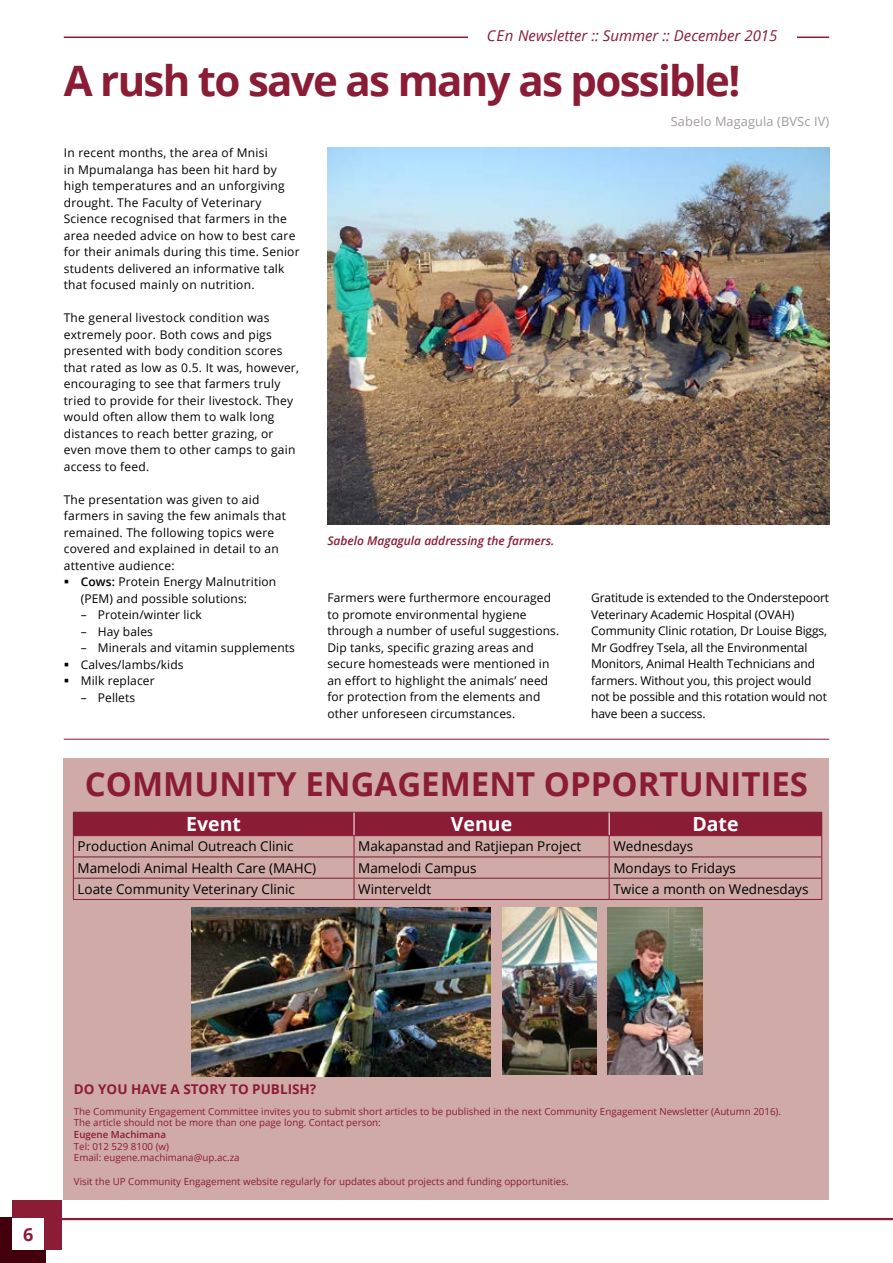
<style>
.page{position:relative;width:893px;height:1263px;background:#fff}
.page>*{position:absolute;margin:0;border:0;box-sizing:border-box;transform-origin:0 0}
.t1{font:700 42px "Open Sans";letter-spacing:-.04em;color:#8a1c35}
.t2{font:700 33px "Open Sans";color:#8a1c35}
.t3{font:700 19.5px "Open Sans";color:#fff}
.t4{font:700 18px "Open Sans";color:#8a1c35}
.t5{font:italic 15px "Open Sans";color:#8a1c35}
.t6{font:13.5px "Open Sans";color:#000}
.t7{font:700 13.5px "Open Sans";color:#8a1c35}
.t8{font:12.75px "Open Sans";letter-spacing:.01em;color:#a19c9b}
.t9{font:12px/16.5px "Open Sans";letter-spacing:.02em;color:#000}
.t10{font:12px/16.5px "Open Sans";letter-spacing:-.01em;color:#000}
.t11{font:italic 600 12px "Open Sans";color:#8a1c35}
.t12{font:9.75px/11.7px "Open Sans";color:#8a1c35}
.t13{font:600 9.75px "Open Sans";color:#8a1c35}
.s1{font-weight:600}
</style>
<div class="page">
<hr style="left:64px;top:37px;width:765px;height:1px;background:#8a1c35">
<hr style="left:56px;top:1218px;width:837px;height:2px;background:#8a1c35">
<div style="left:0;top:1217px;width:46px;height:46px;background:#43000d"></div>
<div style="left:12px;top:1200px;width:50px;height:50px;background:#8a1c35"></div>
<div style="left:12px;top:1218px;width:32px;height:32px;background:#fff"></div>
<div style="left:468px;top:29px;width:329px;height:19px;background:#fff"></div>
<div style="left:64px;top:758px;width:765px;height:441px;background:#d0aaa7"></div>
<svg style="left:73px;top:812px;width:749px;height:87px"></svg>
<hr style="left:73px;top:899px;width:281px;height:1px;background:#8a1c35">
<hr style="left:354px;top:899px;width:255px;height:1px;background:#8a1c35">
<hr style="left:609px;top:899px;width:213px;height:1px;background:#8a1c35">
<img style="left:192px;top:908px;width:299px;height:168px">
<img style="left:502px;top:908px;width:95px;height:166px">
<img style="left:608px;top:908px;width:94px;height:166px">
<hr style="left:64px;top:739px;width:765px;height:1px;background:#8a1c35">
<img style="left:327px;top:148px;width:502px;height:376px">
<p class="t5" style="left:487px;top:25px;width:292px">CEn Newsletter :: Summer :: December 2015</p>
<h1 class="t1" style="left:64px;top:51px;width:678px">A rush to save as many as possible!</h1>
<p class="t8" style="left:671px;top:113px;width:160px">Sabelo Magagula (BVSc IV)</p>
<p class="t9" style="left:64px;top:144px;width:237px">In recent months, the area of Mnisi<br>in Mpumalanga has been hit hard by high temperatures and an unforgiving drought. The Faculty of Veterinary Science recognised that farmers in the area needed advice on how to best care for their animals during this time. Senior students delivered an informative talk that focused mainly on nutrition.</p>
<p class="t9" style="left:64px;top:309px;width:237px">The general livestock condition was extremely poor. Both cows and pigs presented with body condition scores that rated as low as 0.5. It was, however, encouraging to see that farmers truly tried to provide for their livestock. They would often allow them to walk long distances to reach better grazing, or even move them to other camps to gain access to feed.</p>
<p class="t9" style="left:64px;top:491px;width:224px">The presentation was given to aid farmers in saving the few animals that remained. The following topics were covered and explained in detail to an attentive audience:</p>
<p class="t9" style="left:81px;top:573px;width:197px;text-indent:-17px">▪ <span class="s1">Cows:</span> Protein Energy Malnutrition (PEM) and possible solutions:</p>
<p class="t9" style="left:81px;top:606px;width:123px">– Protein/winter lick</p>
<p class="t9" style="left:81px;top:623px;width:74px">– Hay bales</p>
<p class="t9" style="left:81px;top:639px;width:216px">– Minerals and vitamin supplements</p>
<p class="t9" style="left:64px;top:656px;width:121px">▪ Calves/lambs/kids</p>
<p class="t9" style="left:64px;top:672px;width:92px">▪ Milk replacer</p>
<p class="t9" style="left:81px;top:689px;width:56px">– Pellets</p>
<p class="t11" style="left:327px;top:532px;width:228px">Sabelo Magagula addressing the farmers.</p>
<p class="t9" style="left:327px;top:589px;width:233px">Farmers were furthermore encouraged to promote environmental hygiene through a number of useful suggestions.<br>Dip tanks, specific grazing areas and secure homesteads were mentioned in an effort to highlight the animals’ need for protection from the elements and other unforeseen circumstances.</p>
<p class="t10" style="left:591px;top:589px;width:240px">Gratitude is extended to the Onderstepoort Veterinary Academic Hospital (OVAH)<br>Community Clinic rotation, Dr Louise Biggs, Mr Godfrey Tsela, all the Environmental Monitors, Animal Health Technicians and farmers. Without you, this project would not be possible and this rotation would not have been a success.</p>
<h2 class="t2" style="left:85px;top:761px;width:725px">COMMUNITY ENGAGEMENT OPPORTUNITIES</h2>
<h3 class="t3" style="left:186px;top:810px;width:56px">Event</h3>
<h3 class="t3" style="left:451px;top:810px;width:63px">Venue</h3>
<h3 class="t3" style="left:692px;top:810px;width:48px">Date</h3>
<p class="t6" style="left:78px;top:837px;width:218px">Production Animal Outreach Clinic</p>
<p class="t6" style="left:358px;top:837px;width:225px">Makapanstad and Ratjiepan Project</p>
<p class="t6" style="left:613px;top:837px;width:81px">Wednesdays</p>
<p class="t6" style="left:78px;top:858px;width:240px">Mamelodi Animal Health Care (MAHC)</p>
<p class="t6" style="left:358px;top:858px;width:120px">Mamelodi Campus</p>
<p class="t6" style="left:613px;top:858px;width:124px">Mondays to Fridays</p>
<p class="t6" style="left:78px;top:880px;width:219px">Loate Community Veterinary Clinic</p>
<p class="t6" style="left:358px;top:880px;width:74px">Winterveldt</p>
<p class="t6" style="left:613px;top:880px;width:197px">Twice a month on Wednesdays</p>
<h3 class="t4" style="left:23px;top:1221px;width:12px">6</h3>
<p class="t7" style="left:74px;top:1080px;width:244px">DO YOU HAVE A STORY TO PUBLISH?</p>
<p class="t12" style="left:74px;top:1105px;width:709px">The Community Engagement Committee invites you to submit short articles to be published in the next Community Engagement Newsletter (Autumn 2016).<br>The article should not be more than one page long. Contact person:</p>
<p class="t13" style="left:74px;top:1128px;width:94px">Eugene Machimana</p>
<p class="t12" style="left:74px;top:1140px;width:167px">Tel: 012 529 8100 (w)<br>Email: eugene.machimana@up.ac.za</p>
<p class="t12" style="left:74px;top:1175px;width:496px">Visit the UP Community Engagement website regularly for updates about projects and funding opportunities.</p>
</div>
